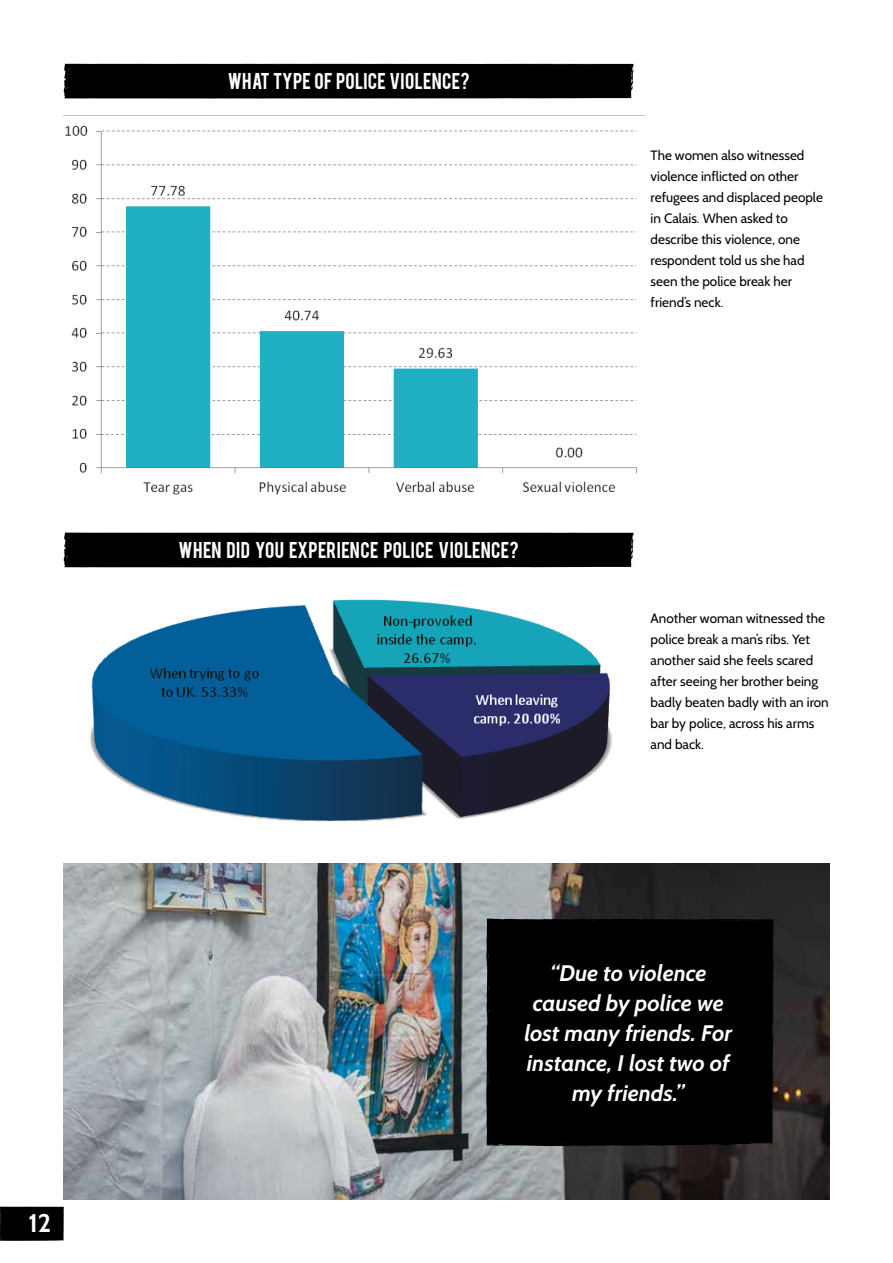
<style>
.page{position:relative;width:893px;height:1263px;background:#fff}
.page>*{position:absolute;margin:0;border:0;box-sizing:border-box;transform-origin:0 0}
.t1{font:700 25.5px "Cabin";color:#fff}
.t2{font:italic 700 22.5px/30px "Cabin";color:#fff;text-align:center}
.t3{font:18px "Bebas";letter-spacing:.02em;color:#fff}
.t4{font:13.5px/21px "Cabin";color:#000}
</style>
<div class="page">
<img style="left:64px;top:863px;width:765px;height:336px">
<img style="left:65px;top:125px;width:572px;height:370px">
<img style="left:89px;top:599px;width:523px;height:222px">
<div style="left:63px;top:64px;width:571px;height:35px;background:#000"></div>
<div style="left:63px;top:533px;width:571px;height:35px;background:#000"></div>
<div style="left:486px;top:918px;width:288px;height:228px;background:#000"></div>
<svg style="left:0;top:1206px;width:64px;height:35px;background:#090909"></svg>
<h1 class="t1" style="left:28px;top:1207px;width:24px">12</h1>
<h3 class="t3" style="left:228px;top:68px;width:243px">WHAT TYPE OF POLICE VIOLENCe?</h3>
<h3 class="t3" style="left:179px;top:536px;width:342px">WHEN DID YOU EXPERIENCE POLICE VIOLENCE?</h3>
<p class="t4" style="left:651px;top:144px;width:174px">The women also witnessed violence inflicted on other refugees and displaced people in Calais. When asked to describe this violence, one respondent told us she had seen the police break her friend’s neck.</p>
<p class="t4" style="left:651px;top:608px;width:180px">Another woman witnessed the police break a man’s ribs. Yet another said she feels scared after seeing her brother being badly beaten badly with an iron bar by police, across his arms and back.</p>
<h2 class="t2" style="left:524px;top:958px;width:209px">“Due to violence caused by police we lost many friends. For instance, I lost two of my friends.”</h2>
</div>
